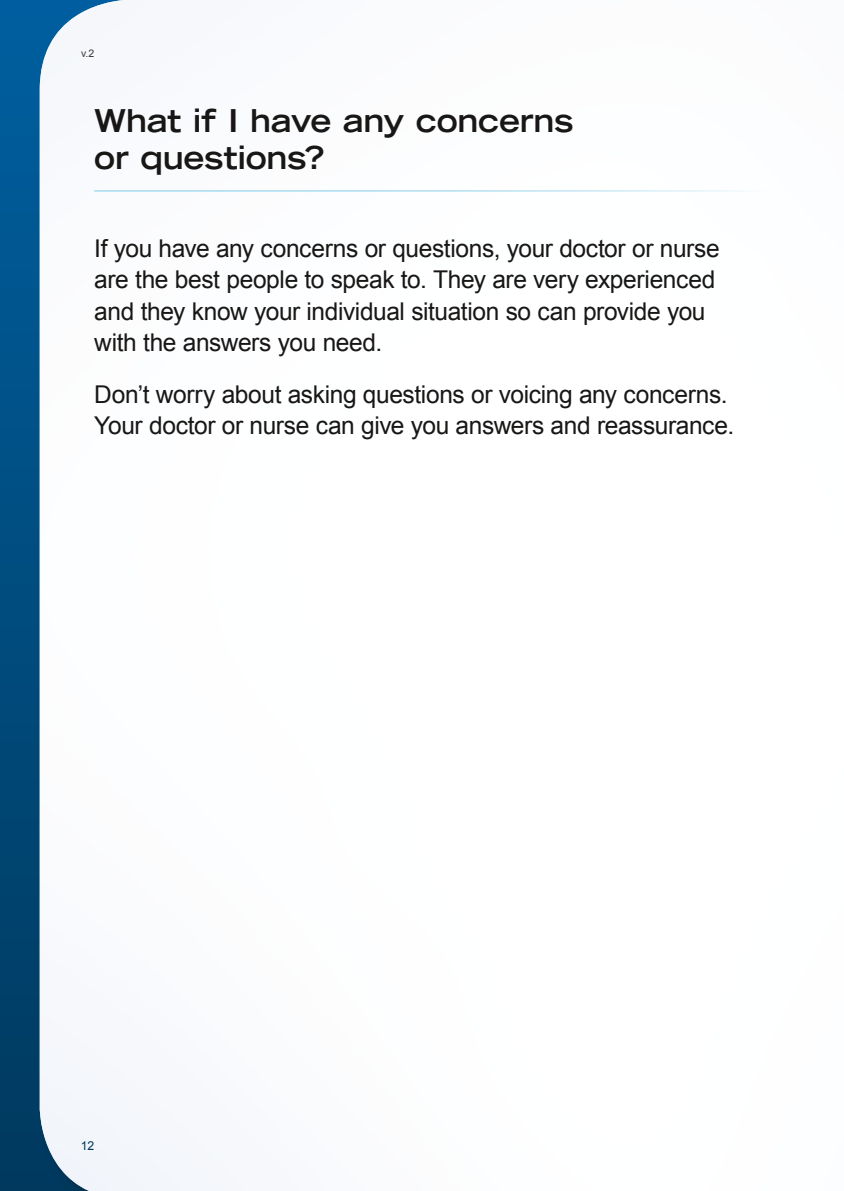
<style>
.page{position:relative;width:844px;height:1191px;background:#fff}
.page>*{position:absolute;margin:0;border:0;box-sizing:border-box;transform-origin:0 0}
._1__Headline{font:700 expanded 31.5px/37.8px "Trade Gothic LT Std";letter-spacing:-.01em;color:#181716}
._2__Body{font:24.5px/31.5px "Arial";letter-spacing:-.015em;color:#181716}
.t1{font:12.25px "Arial";color:#00385c}
.t2{font:10.5px "Arial";color:#3a3a39}
</style>
<div class="page">
<div style="left:0;top:0;width:843px;height:1191px;background:linear-gradient(to bottom,#005fa0,#00395e)"></div>
<img style="left:40px;top:0;width:803px;height:1191px">
<hr style="left:94px;top:190px;width:680px;height:2px;background:#fff">
<p class="t2" style="left:81px;top:47px;width:15px">v.2</p>
<p class="_1__Headline" style="left:94px;top:101px;width:480px">What if I have any concerns or questions?</p>
<p class="_2__Body" style="left:94px;top:233px;width:626px">If you have any concerns or questions, your doctor or nurse are the best people to speak to. They are very experienced and they know your individual situation so can provide you with the answers you need.</p>
<p class="_2__Body" style="left:94px;top:378px;width:641px">Don’t worry about asking questions or voicing any concerns.<br>Your doctor or nurse can give you answers and reassurance.</p>
<p class="t1" style="left:81px;top:1138px;width:15px">12</p>
</div>
